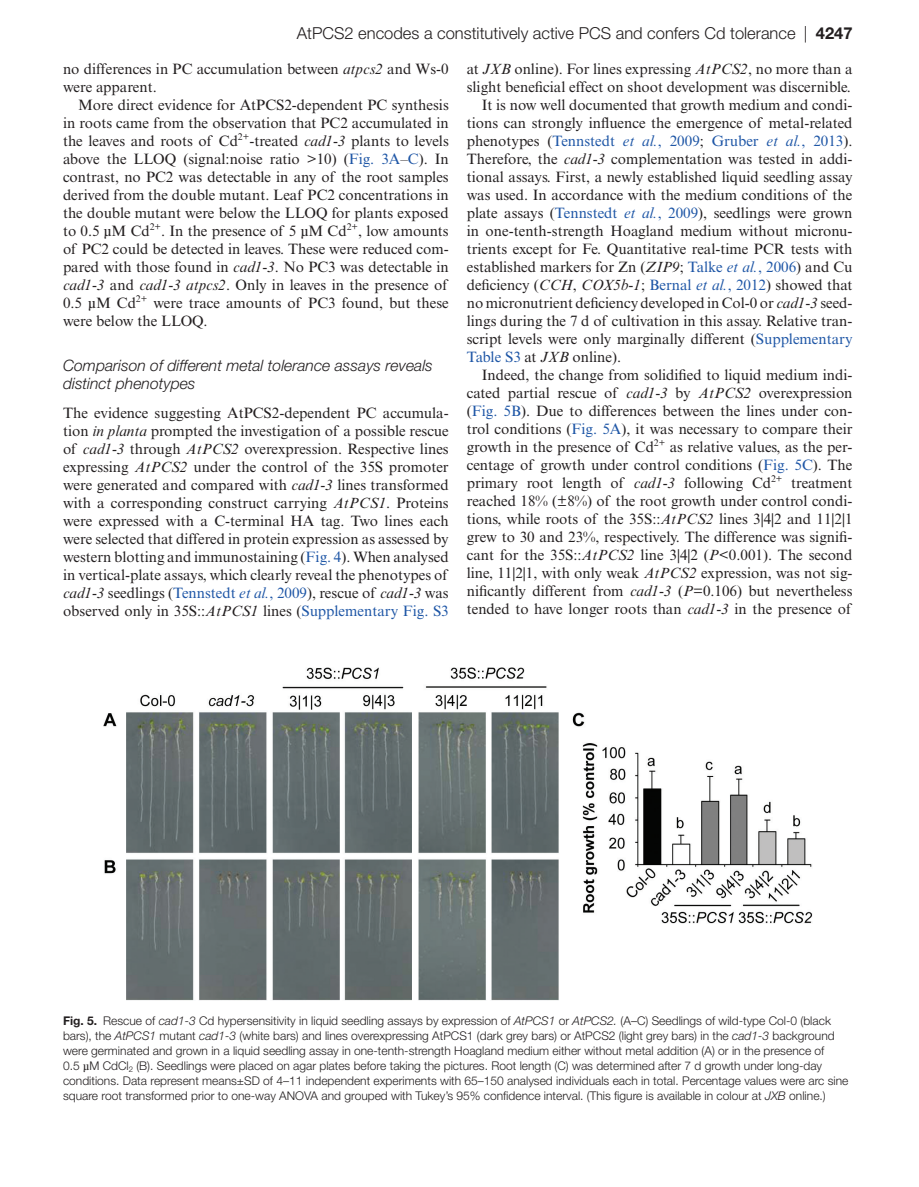
<style>
.page{position:relative;width:919px;height:1187px;background:#fff}
.page>*{position:absolute;margin:0;border:0;box-sizing:border-box;transform-origin:0 0}
.t1{font:300 16.5px "Helvetica Neue LT Std";color:#231f20}
.t2{font:italic 300 15.75px/18px "Helvetica Neue LT Std";color:#231f20}
.t3{font:15px/18px "Times New Roman MT Std";color:#231f20;text-align:justify}
.t4{font:15px "Times New Roman MT Std";color:#1e56a6}
.t5{font:300 12px/15px "Helvetica Neue LT Std";color:#231f20}
.s1{font-weight:700}
.s2{font-style:italic}
.s3{color:#1e56a6}
.s4{font-family:"Gandhari Unicode"}
.s5{font-style:italic;color:#1e56a6}
.s6{color:#231f20}
.s7{font-family:"Gandhari Unicode";font-weight:400}
</style>
<div class="page">
<img style="left:103px;top:667px;width:709px;height:333px">
<p class="t1" style="left:297px;top:23px;width:557px">AtPCS2 encodes a constitutively active PCS and confers Cd tolerance | <span class="s1">4247</span></p>
<p class="t3" style="left:63px;top:60px;width:387px">no differences in PC accumulation between <span class="s2">atpcs2</span> and Ws-0 were apparent.</p>
<p class="t3" style="left:63px;top:96px;width:387px;text-indent:15px">More direct evidence for AtPCS2-dependent PC synthesis in roots came from the observation that PC2 accumulated in the leaves and roots of Cd<sup>2+</sup>-treated <span class="s2">cad1-3</span> plants to levels above the LLOQ (signal:noise ratio &gt;10) (<span class="s3">Fig. 3A</span>–<span class="s3">C</span>). In contrast, no PC2 was detectable in any of the root samples derived from the double mutant. Leaf PC2 concentrations in the double mutant were below the LLOQ for plants exposed to 0.5 <span class="s4">µ</span>M Cd<sup>2+</sup>. In the presence of 5 <span class="s4">µ</span>M Cd<sup>2+</sup>, low amounts of PC2 could be detected in leaves. These were reduced com&shy;pared with those found in <span class="s2">cad1-3</span>. No PC3 was detectable in <span class="s2">cad1-3</span> and <span class="s2">cad1-3 atpcs2</span>. Only in leaves in the presence of 0.5 <span class="s4">µ</span>M Cd<sup>2+</sup> were trace amounts of PC3 found, but these were below the LLOQ.</p>
<p class="t2" style="left:63px;top:356px;width:371px">Comparison of different metal tolerance assays reveals distinct phenotypes</p>
<p class="t3" style="left:63px;top:403px;width:387px">The evidence suggesting AtPCS2-dependent PC accumula&shy;tion <span class="s2">in planta</span> prompted the investigation of a possible rescue of <span class="s2">cad1-3</span> through <span class="s2">AtPCS2</span> overexpression. Respective lines expressing <span class="s2">AtPCS2</span> under the control of the 35S promoter were generated and compared with <span class="s2">cad1-3</span> lines transformed with a corresponding construct carrying <span class="s2">AtPCS1</span>. Proteins were expressed with a C-terminal HA tag. Two lines each were selected that differed in protein expression as assessed by western blotting and immunostaining (<span class="s3">Fig. 4</span>). When analysed in vertical-plate assays, which clearly reveal the phenotypes of <span class="s2">cad1-3</span> seedlings (<span class="s3">Tennstedt</span> <span class="s5">et al.</span><span class="s3">, 2009</span>), rescue of <span class="s2">cad1-3</span> was observed only in 35S::<span class="s2">AtPCS1</span> lines (<span class="s3">Supplementary Fig. S3</span></p>
<p class="t3" style="left:466px;top:60px;width:387px">at <span class="s2">JXB</span> online). For lines expressing <span class="s2">AtPCS2</span>, no more than a</p>
<p class="t3" style="left:466px;top:78px;width:385px">slight beneficial effect on shoot development was discernible.</p>
<p class="t3" style="left:481px;top:96px;width:372px">It is now well documented that growth medium and condi-</p>
<p class="t3" style="left:466px;top:114px;width:387px">tions can strongly influence the emergence of metal-related</p>
<p class="t4" style="left:466px;top:132px;width:387px"><span class="s6">phenotypes (</span>Tennstedt <span class="s2">et al.</span>, 2009<span class="s6">;</span> Gruber <span class="s2">et al.</span>, 2013<span class="s6">).</span></p>
<p class="t3" style="left:467px;top:150px;width:387px">Therefore, the <span class="s2">cad1-3</span> complementation was tested in addi-</p>
<p class="t3" style="left:467px;top:168px;width:387px">tional assays. First, a newly established liquid seedling assay</p>
<p class="t3" style="left:467px;top:186px;width:387px">was used. In accordance with the medium conditions of the</p>
<p class="t3" style="left:467px;top:204px;width:387px">plate assays (<span class="s3">Tennstedt</span> <span class="s5">et al.</span><span class="s3">, 2009</span>), seedlings were grown</p>
<p class="t3" style="left:467px;top:222px;width:387px">in one-tenth-strength Hoagland medium without micronu-</p>
<p class="t3" style="left:467px;top:240px;width:387px">trients except for Fe. Quantitative real-time PCR tests with</p>
<p class="t3" style="left:467px;top:258px;width:387px">established markers for Zn (<span class="s2">ZIP9</span>; <span class="s3">Talke</span> <span class="s5">et al.</span><span class="s3">, 2006</span>) and Cu</p>
<p class="t3" style="left:467px;top:276px;width:387px">deficiency (<span class="s2">CCH</span>, <span class="s2">COX5b-1</span>; <span class="s3">Bernal</span> <span class="s5">et al.</span><span class="s3">, 2012</span>) showed that</p>
<p class="t3" style="left:467px;top:294px;width:387px">no micronutrient deficiency developed in Col-0 or <span class="s2">cad1-3</span> seed-</p>
<p class="t3" style="left:467px;top:312px;width:387px">lings during the 7 d of cultivation in this assay. Relative tran-</p>
<p class="t3" style="left:467px;top:330px;width:387px">script levels were only marginally different (<span class="s3">Supplementary</span></p>
<p class="t3" style="left:467px;top:348px;width:156px"><span class="s3">Table S3</span> at <span class="s2">JXB</span> online).</p>
<p class="t3" style="left:482px;top:366px;width:372px">Indeed, the change from solidified to liquid medium indi-</p>
<p class="t3" style="left:467px;top:384px;width:387px">cated partial rescue of <span class="s2">cad1-3</span> by <span class="s2">AtPCS2</span> overexpression</p>
<p class="t3" style="left:467px;top:402px;width:387px">(<span class="s3">Fig. 5B</span>). Due to differences between the lines under con-</p>
<p class="t3" style="left:467px;top:420px;width:387px">trol conditions (<span class="s3">Fig. 5A</span>), it was necessary to compare their</p>
<p class="t3" style="left:467px;top:438px;width:387px">growth in the presence of Cd<sup>2+</sup> as relative values, as the per-</p>
<p class="t3" style="left:467px;top:456px;width:387px">centage of growth under control conditions (<span class="s3">Fig. 5C</span>). The</p>
<p class="t3" style="left:467px;top:474px;width:387px">primary root length of <span class="s2">cad1-3</span> following Cd<sup>2+</sup> treatment</p>
<p class="t3" style="left:467px;top:492px;width:387px">reached 18% (±8%) of the root growth under control condi-</p>
<p class="t3" style="left:467px;top:510px;width:387px">tions, while roots of the 35S::<span class="s2">AtPCS2</span> lines 3|4|2 and 11|2|1</p>
<p class="t3" style="left:467px;top:528px;width:387px">grew to 30 and 23%, respectively. The difference was signifi-</p>
<p class="t3" style="left:467px;top:546px;width:387px">cant for the 35S::<span class="s2">AtPCS2</span> line 3|4|2 (<span class="s2">P</span>&lt;0.001). The second</p>
<p class="t3" style="left:467px;top:564px;width:387px">line, 11|2|1, with only weak <span class="s2">AtPCS2</span> expression, was not sig-</p>
<p class="t3" style="left:467px;top:582px;width:387px">nificantly different from <span class="s2">cad1-3</span> (<span class="s2">P</span>=0.106) but nevertheless</p>
<p class="t3" style="left:467px;top:600px;width:386px">tended to have longer roots than <span class="s2">cad1-3</span> in the presence of</p>
<p class="t5" style="left:63px;top:1012px;width:786px"><span class="s1">Fig. 5.</span> Rescue of <span class="s2">cad1-3</span> Cd hypersensitivity in liquid seedling assays by expression of <span class="s2">AtPCS1</span> or <span class="s2">AtPCS2.</span> (A–C) Seedlings of wild-type Col-0 (black bars), the <span class="s2">AtPCS1</span> mutant <span class="s2">cad1-3</span> (white bars) and lines overexpressing AtPCS1 (dark grey bars) or AtPCS2 (light grey bars) in the <span class="s2">cad1-3</span> background were germinated and grown in a liquid seedling assay in one-tenth-strength Hoagland medium either without metal addition (A) or in the presence of<br>0.5 <span class="s7">µ</span>M CdCl<sub>2</sub> (B). Seedlings were placed on agar plates before taking the pictures. Root length (C) was determined after 7 d growth under long-day conditions. Data represent means±SD of 4–11 independent experiments with 65–150 analysed individuals each in total. Percentage values were arc sine square root transformed prior to one-way ANOVA and grouped with Tukey’s 95% confidence interval. (This figure is available in colour at <span class="s2">JXB</span> online.)</p>
</div>
